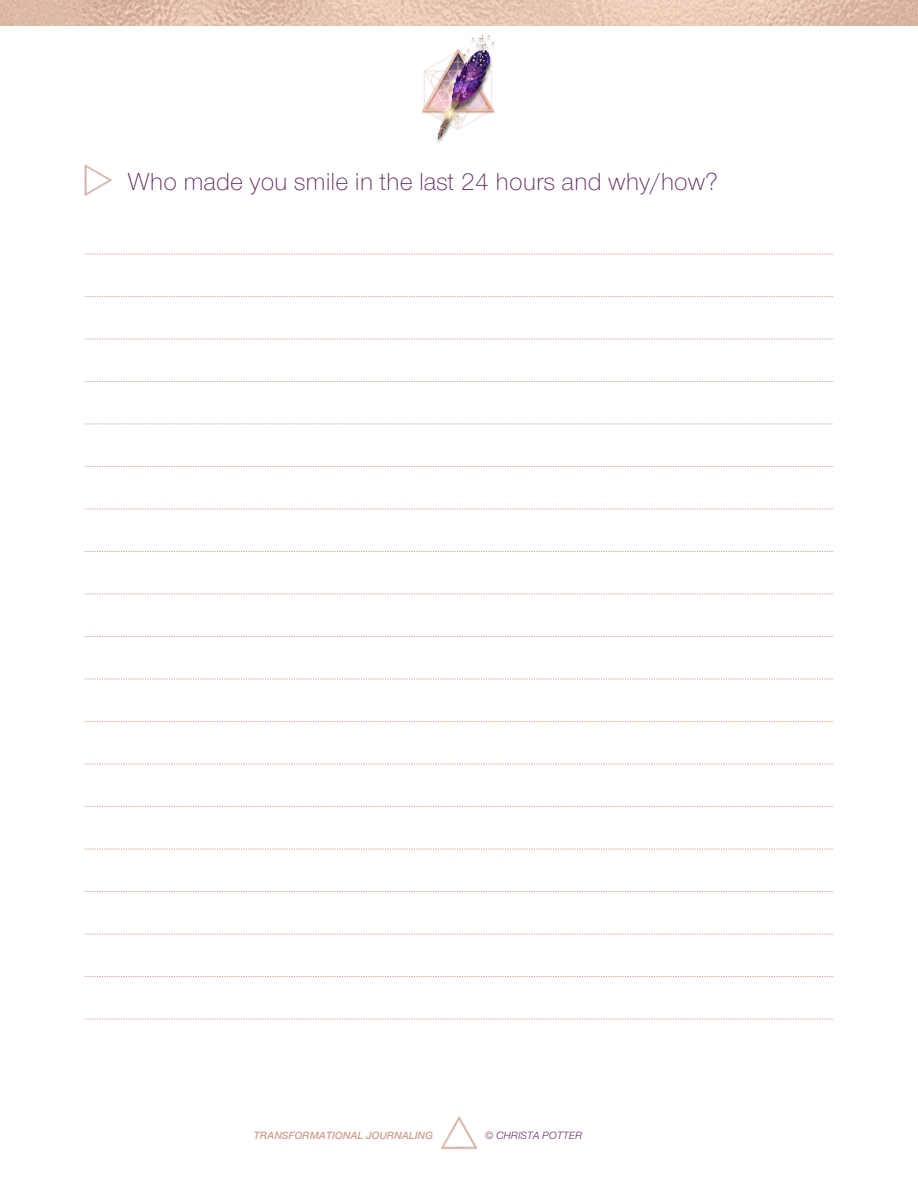
<style>
.page{position:relative;width:918px;height:1188px;background:#fff}
.page>*{position:absolute;margin:0;border:0;box-sizing:border-box;transform-origin:0 0}
.Subtitle{font:300 25.5px "Helvetica 2";color:#61275e}
.t1{font:italic 600 10.95px "Helvetica 2";color:#cf9e8c}
.t2{font:italic 10.95px "Helvetica 2";color:#61275e}
</style>
<div class="page">
<img style="left:441px;top:1116px;width:37px;height:33px">
<img style="left:0;top:0;width:918px;height:26px">
<img style="left:407px;top:25px;width:104px;height:118px">
<svg style="left:85px;top:254px;width:748px;height:1px"></svg>
<svg style="left:85px;top:296px;width:748px;height:1px"></svg>
<svg style="left:85px;top:339px;width:748px;height:1px"></svg>
<svg style="left:85px;top:381px;width:748px;height:1px"></svg>
<svg style="left:85px;top:424px;width:748px;height:1px"></svg>
<svg style="left:85px;top:466px;width:748px;height:1px"></svg>
<svg style="left:85px;top:509px;width:748px;height:1px"></svg>
<svg style="left:85px;top:551px;width:748px;height:1px"></svg>
<svg style="left:85px;top:594px;width:748px;height:1px"></svg>
<svg style="left:85px;top:636px;width:748px;height:1px"></svg>
<svg style="left:85px;top:679px;width:748px;height:1px"></svg>
<svg style="left:85px;top:721px;width:748px;height:1px"></svg>
<svg style="left:85px;top:764px;width:748px;height:1px"></svg>
<svg style="left:85px;top:806px;width:748px;height:1px"></svg>
<svg style="left:85px;top:849px;width:748px;height:1px"></svg>
<svg style="left:85px;top:891px;width:748px;height:1px"></svg>
<svg style="left:85px;top:934px;width:748px;height:1px"></svg>
<svg style="left:85px;top:976px;width:748px;height:1px"></svg>
<svg style="left:85px;top:1019px;width:748px;height:1px"></svg>
<img style="left:84px;top:164px;width:28px;height:32px">
<p class="Subtitle" style="left:128px;top:167px;width:592px">Who made you smile in the last 24 hours and why/how?</p>
<p class="t1" style="left:254px;top:1129px;width:181px">TRANSFORMATIONAL JOURNALING</p>
<p class="t2" style="left:485px;top:1129px;width:99px">© CHRISTA POTTER</p>
</div>
